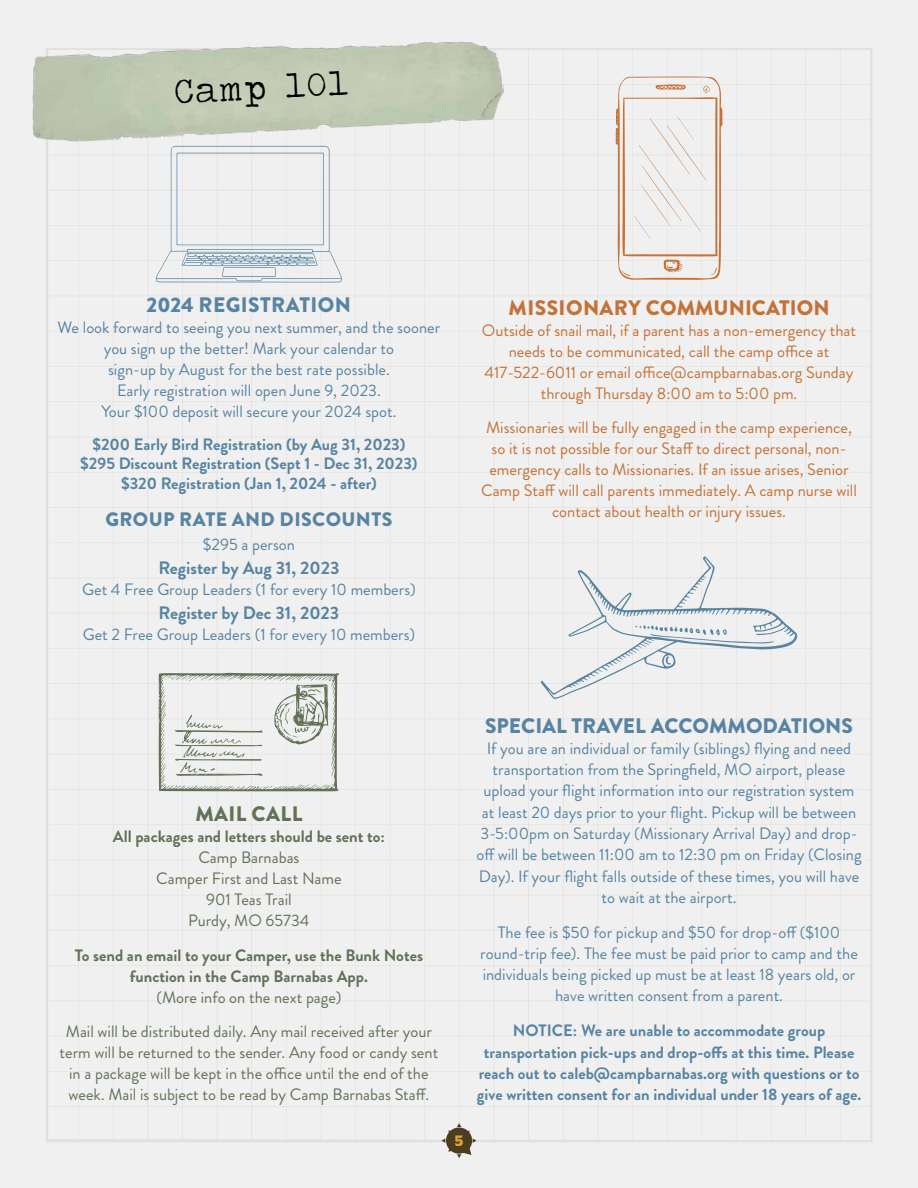
<style>
.page{position:relative;width:918px;height:1188px;background:#f0f0f0}
.page>*{position:absolute;margin:0;border:0;box-sizing:border-box;transform-origin:0 0}
.t1{font:35.85px "Traveling Typewriter";color:#000}
.t2{font:900 21px "Brandon Grotesque";color:#5884a2}
.t3{font:900 21px "Brandon Grotesque";color:#c47238}
.t4{font:900 21px "Brandon Grotesque";letter-spacing:.02em;color:#5884a2}
.t5{font:900 21px "Brandon Grotesque";letter-spacing:.02em;color:#637257}
.t6{font:900 19.5px "Brandon Grotesque";letter-spacing:.02em;color:#5884a2}
.t7{font:700 18px "Brandon Grotesque";color:#5884a2}
.t8{font:16.5px/21.3px "Brandon Grotesque";color:#5884a2;text-align:center}
.t9{font:16.5px/21px "Brandon Grotesque";color:#c47238;text-align:center}
.t10{font:700 16.5px/21.3px "Brandon Grotesque";color:#5884a2;text-align:center}
.t11{font:16.5px/21px "Brandon Grotesque";color:#637257;text-align:center}
.t12{font:700 16.5px/21px "Brandon Grotesque";color:#637257;text-align:center}
.t13{font:700 15px "Brothers OT";color:#dba428}
</style>
<div class="page">
<svg style="left:442px;top:1123px;width:34px;height:35px"></svg>
<img style="left:29px;top:32px;width:477px;height:112px">
<svg style="left:156px;top:146px;width:186px;height:136px"></svg>
<svg style="left:159px;top:673px;width:180px;height:118px"></svg>
<svg style="left:616px;top:77px;width:106px;height:203px"></svg>
<svg style="left:541px;top:556px;width:257px;height:143px"></svg>
<h1 class="t1" style="left:173px;top:68px;width:175px;rotate:-3deg">Camp 101</h1>
<p class="t4" style="left:147px;top:290px;width:206px">2024 REGISTRATION</p>
<p class="t8" style="left:58px;top:317px;width:384px">We look forward to seeing you next summer, and the sooner you sign up the better! Mark your calendar to<br>sign-up by August for the best rate possible.<br>Early registration will open June 9, 2023.<br>Your $100 deposit will secure your 2024 spot.</p>
<p class="t10" style="left:80px;top:435px;width:339px;line-height:19.5px">$200 Early Bird Registration (by Aug 31, 2023) $295 Discount Registration (Sept 1 - Dec 31, 2023) $320 Registration (Jan 1, 2024 - after)</p>
<p class="t6" style="left:105px;top:506px;width:289px">GROUP RATE AND DISCOUNTS</p>
<p class="t8" style="left:203px;top:534px;width:94px">$295 a person</p>
<p class="t7" style="left:158px;top:555px;width:183px">Register by Aug 31, 2023</p>
<p class="t8" style="left:82px;top:579px;width:335px">Get 4 Free Group Leaders (1 for every 10 members)</p>
<p class="t7" style="left:159px;top:600px;width:182px">Register by Dec 31, 2023</p>
<p class="t8" style="left:83px;top:624px;width:334px">Get 2 Free Group Leaders (1 for every 10 members)</p>
<p class="t3" style="left:509px;top:293px;width:323px">MISSIONARY COMMUNICATION</p>
<p class="t9" style="left:482px;top:320px;width:376px">Outside of snail mail, if a parent has a non-emergency that needs to be communicated, call the camp office at 417-522-6011 or email office@campbarnabas.org Sunday through Thursday 8:00 am to 5:00 pm.</p>
<p class="t9" style="left:481px;top:417px;width:377px">Missionaries will be fully engaged in the camp experience, so it is not possible for our Staff to direct personal, non&shy;emergency calls to Missionaries. If an issue arises, Senior Camp Staff will call parents immediately. A camp nurse will contact about health or injury issues.</p>
<p class="t5" style="left:195px;top:799px;width:109px">MAIL CALL</p>
<p class="t12" style="left:113px;top:826px;width:274px">All packages and letters should be sent to:</p>
<p class="t11" style="left:156px;top:847px;width:187px">Camp Barnabas<br>Camper First and Last Name<br>901 Teas Trail<br>Purdy, MO 65734</p>
<p class="t12" style="left:75px;top:945px;width:350px">To send an email to your Camper, use the Bunk Notes function in the Camp Barnabas App.</p>
<p class="t11" style="left:66px;top:980px;width:367px;line-height:34.5px">(More info on the next page)<br>Mail will be distributed daily. Any mail received after your</p>
<p class="t11" style="left:60px;top:1042px;width:380px">term will be returned to the sender. Any food or candy sent in a package will be kept in the office until the end of the week. Mail is subject to be read by Camp Barnabas Staff.</p>
<p class="t13" style="left:454px;top:1134px;width:11px">5</p>
<p class="t2" style="left:485px;top:710px;width:369px">SPECIAL TRAVEL ACCOMMODATIONS</p>
<p class="t8" style="left:476px;top:738px;width:387px">If you are an individual or family (siblings) flying and need transportation from the Springfield, MO airport, please upload your flight information into our registration system at least 20 days prior to your flight. Pickup will be between 3-5:00pm on Saturday (Missionary Arrival Day) and drop&shy;off will be between 11:00 am to 12:30 pm on Friday (Closing Day). If your flight falls outside of these times, you will have to wait at the airport.</p>
<p class="t8" style="left:480px;top:922px;width:379px">The fee is $50 for pickup and $50 for drop-off ($100 round-trip fee). The fee must be paid prior to camp and the individuals being picked up must be at least 18 years old, or have written consent from a parent.</p>
<p class="t10" style="left:477px;top:1020px;width:386px">NOTICE: We are unable to accommodate group transportation pick-ups and drop-offs at this time. Please reach out to caleb@campbarnabas.org with questions or to give written consent for an individual under 18 years of age.</p>
</div>
